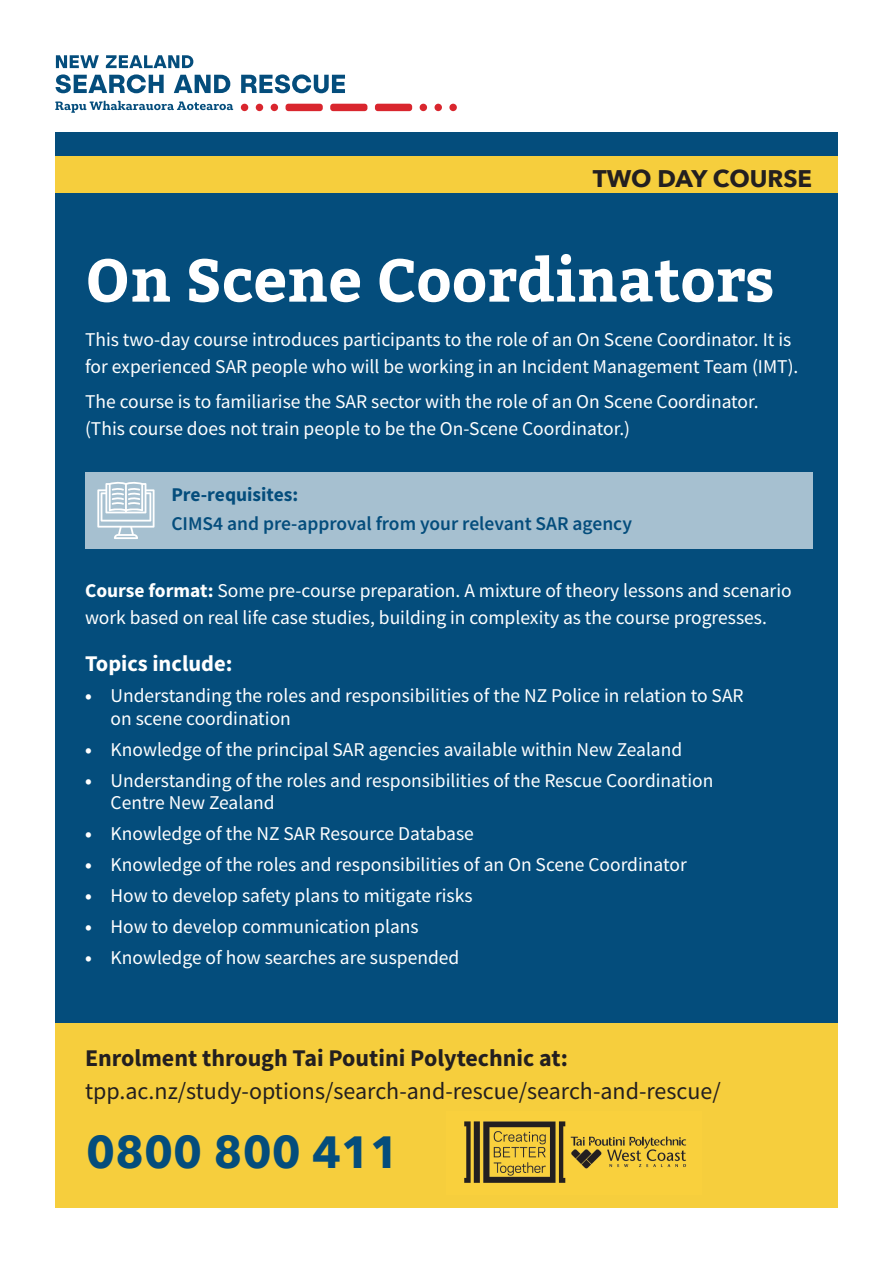
<style>
.page{position:relative;width:893px;height:1263px;background:#fff}
.page>*{position:absolute;margin:0;border:0;box-sizing:border-box;transform-origin:0 0}
.t1{font:700 60px "Bitter";color:#fff}
.t2{font:700 45px "Avenir Next";color:#044d7c}
.t3{font:24px "Source Sans Pro";color:#231f20}
.t4{font:700 24px "Source Sans Pro";color:#231f20}
.t5{font:700 24px "Avenir Next";color:#231f20}
.body_text_13pt{font:700 22.5px "Source Sans Pro";color:#fff}
.sml_bullet_13pt{font:19.5px/22.5px "Source Sans Pro";color:#fff}
.body_text_13pt-2{font:19.5px/27px "Source Sans Pro";color:#fff}
.Prerequisits{font:600 19.5px "Source Sans Pro";color:#044d7c}
.Prerequisits-2{font:700 19.5px "Source Sans Pro";color:#044d7c}
.s1{font-weight:700}
</style>
<div class="page">
<div style="left:55px;top:132px;width:783px;height:1076px;background:#044d7c"></div>
<div style="left:55px;top:156px;width:783px;height:37px;background:#f6ce3d"></div>
<div style="left:85px;top:472px;width:727px;height:77px;background:#a6c0d0"></div>
<svg style="left:97px;top:482px;width:58px;height:57px"></svg>
<div style="left:55px;top:1023px;width:783px;height:185px;background:#f6ce3d"></div>
<img style="left:464px;top:1121px;width:222px;height:62px">
<div style="left:286px;top:104px;width:37px;height:7px;background:#d9262e;border-radius:3px"></div>
<div style="left:330px;top:104px;width:37px;height:7px;background:#d9262e;border-radius:3px"></div>
<div style="left:375px;top:104px;width:37px;height:7px;background:#d9262e;border-radius:3px"></div>
<div style="left:256px;top:104px;width:7px;height:7px;background:#d9262e;border-radius:50%"></div>
<div style="left:241px;top:104px;width:7px;height:7px;background:#d9262e;border-radius:50%"></div>
<div style="left:271px;top:104px;width:7px;height:7px;background:#d9262e;border-radius:50%"></div>
<div style="left:434px;top:104px;width:8px;height:7px;background:#d9262e;border-radius:50%"></div>
<div style="left:420px;top:104px;width:7px;height:7px;background:#d9262e;border-radius:50%"></div>
<div style="left:449px;top:104px;width:8px;height:7px;background:#d9262e;border-radius:50%"></div>
<svg style="left:56px;top:74px;width:289px;height:19px"></svg>
<svg style="left:56px;top:55px;width:137px;height:13px"></svg>
<svg style="left:55px;top:101px;width:178px;height:12px"></svg>
<p class="t5" style="left:593px;top:158px;width:221px">TWO DAY COURSE</p>
<p class="t1" style="left:85px;top:234px;width:691px">On Scene Coordinators</p>
<p class="body_text_13pt-2" style="left:85px;top:326px;width:715px">This two-day course introduces participants to the role of an On Scene Coordinator. It is for experienced SAR people who will be working in an Incident Management Team (IMT).</p>
<p class="body_text_13pt-2" style="left:85px;top:388px;width:675px">The course is to familiarise the SAR sector with the role of an On Scene Coordinator. (This course does not train people to be the On-Scene Coordinator.)</p>
<p class="Prerequisits-2" style="left:171px;top:481px;width:128px">Pre-requisites:</p>
<p class="Prerequisits" style="left:171px;top:510px;width:462px">CIMS4 and pre-approval from your relevant SAR agency</p>
<p class="body_text_13pt-2" style="left:85px;top:577px;width:708px"><span class="s1">Course format:</span> Some pre-course preparation. A mixture of theory lessons and scenario work based on real life case studies, building in complexity as the course progresses.</p>
<p class="body_text_13pt" style="left:85px;top:648px;width:149px">Topics include:</p>
<p class="sml_bullet_13pt" style="left:111px;top:684px;width:635px;text-indent:-26px"><span class="s1">•</span> Understanding the roles and responsibilities of the NZ Police in relation to SAR on scene coordination</p>
<p class="sml_bullet_13pt" style="left:85px;top:738px;width:599px"><span class="s1">•</span> Knowledge of the principal SAR agencies available within New Zealand</p>
<p class="sml_bullet_13pt" style="left:111px;top:769px;width:604px;text-indent:-26px"><span class="s1">•</span> Understanding of the roles and responsibilities of the Rescue Coordination<br>Centre New Zealand</p>
<p class="sml_bullet_13pt" style="left:85px;top:822px;width:390px"><span class="s1">•</span> Knowledge of the NZ SAR Resource Database</p>
<p class="sml_bullet_13pt" style="left:85px;top:853px;width:603px"><span class="s1">•</span> Knowledge of the roles and responsibilities of an On Scene Coordinator</p>
<p class="sml_bullet_13pt" style="left:85px;top:884px;width:389px"><span class="s1">•</span> How to develop safety plans to mitigate risks</p>
<p class="sml_bullet_13pt" style="left:85px;top:915px;width:335px"><span class="s1">•</span> How to develop communication plans</p>
<p class="sml_bullet_13pt" style="left:85px;top:946px;width:376px"><span class="s1">•</span> Knowledge of how searches are suspended</p>
<p class="t4" style="left:85px;top:1042px;width:484px">Enrolment through Tai Poutini Polytechnic at:</p>
<p class="t3" style="left:85px;top:1075px;width:637px">tpp.ac.nz/study-options/search-and-rescue/search-and-rescue/</p>
<p class="t2" style="left:86px;top:1113px;width:315px">0800 800 411</p>
</div>
